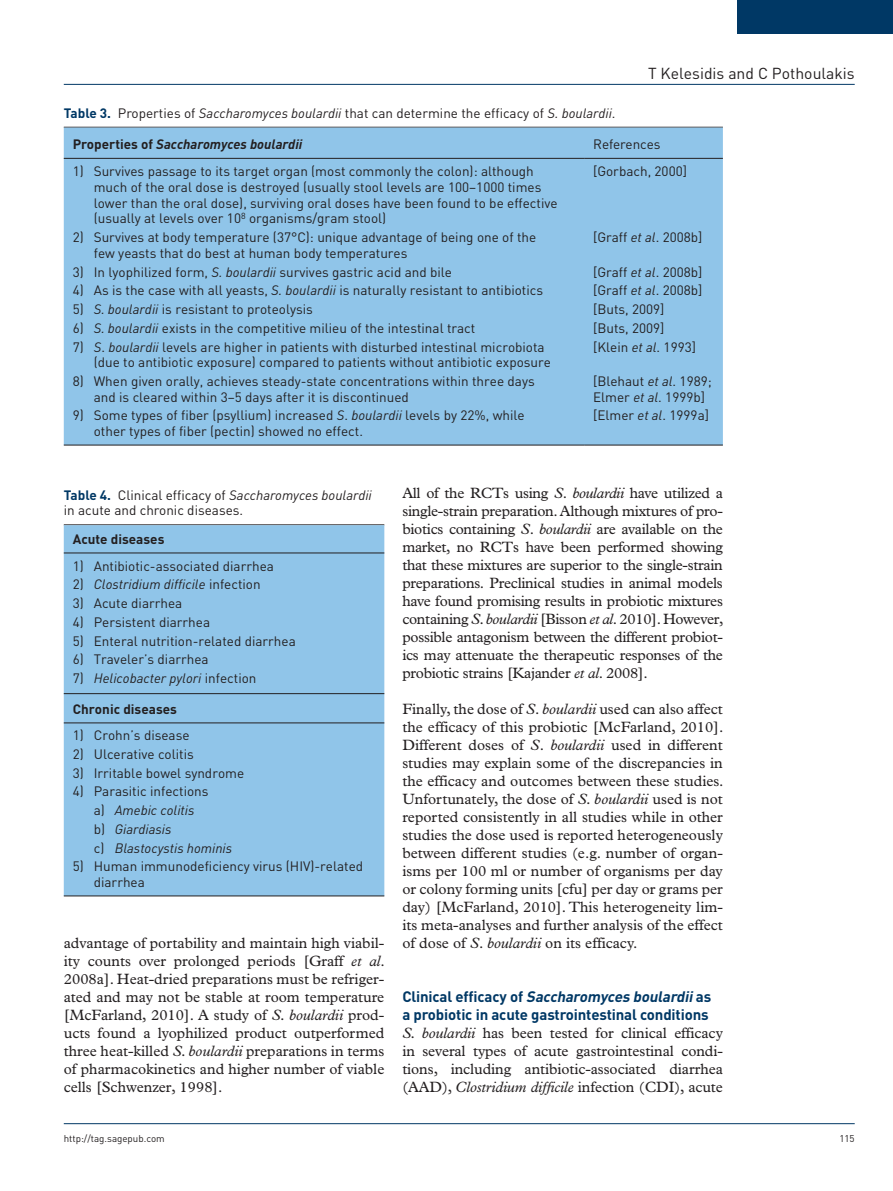
<style>
.page{position:relative;width:893px;height:1191px;background:#fff}
.page>*{position:absolute;margin:0;border:0;box-sizing:border-box;transform-origin:0 0}
.t1{font:15.75px "DIN";color:#231f20}
.Text-Indent{font:15px/18px "Plantin";color:#231f20;text-align:justify}
.Text{font:15px/18px "Plantin";letter-spacing:-.005em;color:#231f20;text-align:justify}
.SEC-A{font:700 15px/18px "DIN";letter-spacing:-.01em;color:#003865}
.TT{font:13.5px/15.8px "DIN";color:#231f20}
.TN{font:13.5px/15.8px "DIN";color:#231f20}
.TT-2{font:italic 13.5px "DIN";color:#231f20}
.CH-FIRST_COL_LEFT{font:italic 700 13.5px "DIN";color:#231f20}
.TT-3{font:700 13.5px "DIN";color:#231f20}
.CH-FIRST_COL_LEFT-2{font:700 13.5px "DIN";color:#231f20}
.CH{font:13.5px "DIN";color:#231f20}
.t2{font:9.75px "DIN";color:#231f20}
.s1{font-weight:700;color:#003865}
.s2{font-style:italic}
.s3{font-style:normal}
</style>
<div class="page">
<hr style="left:64px;top:84px;width:791px;height:1px;background:#003865">
<hr style="left:64px;top:1123px;width:791px;height:1px;background:#003865">
<div style="left:738px;top:0;width:155px;height:34px;background:#003865"></div>
<hr style="left:64px;top:127px;width:659px;height:1px;background:#231f20">
<div style="left:64px;top:128px;width:659px;height:317px;background:#90c5e9"></div>
<hr style="left:64px;top:158px;width:520px;height:1px;background:#231f20">
<hr style="left:584px;top:158px;width:139px;height:1px;background:#231f20">
<hr style="left:64px;top:445px;width:520px;height:1px;background:#231f20">
<hr style="left:584px;top:445px;width:139px;height:1px;background:#231f20">
<hr style="left:64px;top:524px;width:320px;height:1px;background:#231f20">
<div style="left:64px;top:525px;width:320px;height:370px;background:#90c5e9"></div>
<hr style="left:64px;top:552px;width:320px;height:1px;background:#231f20">
<hr style="left:64px;top:895px;width:320px;height:1px;background:#231f20">
<hr style="left:64px;top:693px;width:320px;height:1px;background:#231f20">
<hr style="left:64px;top:722px;width:320px;height:1px;background:#231f20">
<p class="t1" style="left:648px;top:63px;width:208px">T Kelesidis and C Pothoulakis</p>
<p class="TN" style="left:64px;top:105px;width:553px"><span class="s1">Table 3.</span> Properties of <span class="s2">Saccharomyces boulardii</span> that can determine the efficacy of <span class="s2">S. boulardii</span>.</p>
<p class="CH-FIRST_COL_LEFT" style="left:73px;top:136px;width:231px"><span class="s3">Properties of</span> Saccharomyces boulardii</p>
<p class="CH" style="left:593px;top:136px;width:69px">References</p>
<p class="TT" style="left:94px;top:163px;width:465px;text-indent:-21px">1) Survives passage to its target organ (most commonly the colon): although much of the oral dose is destroyed (usually stool levels are 100–1000 times lower than the oral dose), surviving oral doses have been found to be effective (usually at levels over 10<sup>8</sup> organisms/gram stool)</p>
<p class="TT" style="left:593px;top:163px;width:95px">[Gorbach, 2000]</p>
<p class="TT" style="left:94px;top:229px;width:444px;text-indent:-21px">2) Survives at body temperature (37°C): unique advantage of being one of the few yeasts that do best at human body temperatures</p>
<p class="TT" style="left:593px;top:229px;width:111px">[Graff <span class="s2">et al</span>. 2008b]</p>
<p class="TT" style="left:73px;top:263px;width:381px">3) In lyophilized form, <span class="s2">S. boulardii</span> survives gastric acid and bile</p>
<p class="TT" style="left:593px;top:263px;width:111px">[Graff <span class="s2">et al</span>. 2008b]</p>
<p class="TT" style="left:73px;top:282px;width:472px">4) As is the case with all yeasts, <span class="s2">S. boulardii</span> is naturally resistant to antibiotics</p>
<p class="TT" style="left:593px;top:282px;width:111px">[Graff <span class="s2">et al</span>. 2008b]</p>
<p class="TT" style="left:73px;top:301px;width:242px">5) <span class="s2">S. boulardii</span> is resistant to proteolysis</p>
<p class="TT" style="left:593px;top:301px;width:73px">[Buts, 2009]</p>
<p class="TT" style="left:73px;top:320px;width:404px">6) <span class="s2">S. boulardii</span> exists in the competitive milieu of the intestinal tract</p>
<p class="TT" style="left:593px;top:320px;width:73px">[Buts, 2009]</p>
<p class="TT" style="left:94px;top:338px;width:459px;text-indent:-21px">7) <span class="s2">S</span>. <span class="s2">boulardii</span> levels are higher in patients with disturbed intestinal microbiota (due to antibiotic exposure) compared to patients without antibiotic exposure</p>
<p class="TT" style="left:593px;top:338px;width:104px">[Klein <span class="s2">et al</span>. 1993]</p>
<p class="TT" style="left:94px;top:373px;width:442px;text-indent:-21px">8) When given orally, achieves steady-state concentrations within three days and is cleared within 3–5 days after it is discontinued</p>
<p class="TT" style="left:593px;top:373px;width:120px">[Blehaut <span class="s2">et al</span>. 1989;<br>Elmer <span class="s2">et al</span>. 1999b]</p>
<p class="TT" style="left:94px;top:407px;width:432px;text-indent:-21px">9) Some types of fiber (psyllium) increased <span class="s2">S</span>. <span class="s2">boulardii</span> levels by 22%, while other types of fiber (pectin) showed no effect.</p>
<p class="TT" style="left:593px;top:407px;width:117px">[Elmer <span class="s2">et al</span>. 1999a]</p>
<p class="TN" style="left:64px;top:487px;width:310px"><span class="s1">Table 4.</span> Clinical efficacy of <span class="s2">Saccharomyces boulardii </span>in acute and chronic diseases.</p>
<p class="CH-FIRST_COL_LEFT-2" style="left:73px;top:530px;width:93px">Acute diseases</p>
<p class="TT" style="left:73px;top:557px;width:203px">1) Antibiotic-associated diarrhea</p>
<p class="TT-2" style="left:73px;top:576px;width:189px"><span class="s3">2)</span> Clostridium difficile <span class="s3">infection</span></p>
<p class="TT" style="left:73px;top:595px;width:111px">3) Acute diarrhea</p>
<p class="TT" style="left:73px;top:614px;width:139px">4) Persistent diarrhea</p>
<p class="TT" style="left:73px;top:632px;width:225px">5) Enteral nutrition-related diarrhea</p>
<p class="TT" style="left:73px;top:651px;width:137px">6) Traveler’s diarrhea</p>
<p class="TT-2" style="left:73px;top:670px;width:185px"><span class="s3">7)</span> Helicobacter pylori <span class="s3">infection</span></p>
<p class="TT-3" style="left:73px;top:700px;width:106px">Chronic diseases</p>
<p class="TT" style="left:73px;top:727px;width:118px">1) Crohn’s disease</p>
<p class="TT" style="left:73px;top:746px;width:123px">2) Ulcerative colitis</p>
<p class="TT" style="left:73px;top:764px;width:173px">3) Irritable bowel syndrome</p>
<p class="TT" style="left:73px;top:783px;width:137px">4) Parasitic infections</p>
<p class="TT-2" style="left:94px;top:802px;width:102px"><span class="s3">a)</span> Amebic colitis</p>
<p class="TT-2" style="left:94px;top:820px;width:79px"><span class="s3">b)</span> Giardiasis</p>
<p class="TT-2" style="left:94px;top:839px;width:140px"><span class="s3">c)</span> Blastocystis hominis</p>
<p class="TT" style="left:94px;top:858px;width:271px;text-indent:-21px">5) Human immunodeficiency virus (HIV)-related diarrhea</p>
<p class="Text-Indent" style="left:64px;top:934px;width:323px">advantage of portability and maintain high viabil&shy;ity counts over prolonged periods [Graff <span class="s2">et al</span>.<br>2008a]. Heat-dried preparations must be refriger&shy;ated and may not be stable at room temperature [McFarland, 2010]. A study of <span class="s2">S. boulardii</span> prod&shy;ucts found a lyophilized product outperformed three heat-killed <span class="s2">S. boulardii</span> preparations in terms of pharmacokinetics and higher number of viable cells [Schwenzer, 1998].</p>
<p class="Text-Indent" style="left:402px;top:484px;width:323px">All of the RCTs using <span class="s2">S</span>. <span class="s2">boulardii</span> have utilized a single-strain preparation. Although mixtures of pro&shy;biotics containing <span class="s2">S</span>. <span class="s2">boulardii</span> are available on the market, no RCTs have been performed showing that these mixtures are superior to the single-strain preparations. Preclinical studies in animal models have found promising results in probiotic mixtures containing <span class="s2">S. boulardii</span> [Bisson <span class="s2">et al</span>. 2010]. However, possible antagonism between the different probiot&shy;ics may attenuate the therapeutic responses of the probiotic strains [Kajander <span class="s2">et al</span>. 2008].</p>
<p class="Text-Indent" style="left:402px;top:700px;width:323px">Finally, the dose of <span class="s2">S</span>. <span class="s2">boulardii</span> used can also affect the efficacy of this probiotic [McFarland, 2010].<br>Different doses of <span class="s2">S</span>. <span class="s2">boulardii</span> used in different studies may explain some of the discrepancies in the efficacy and outcomes between these studies.<br>Unfortunately, the dose of <span class="s2">S. boulardii</span> used is not reported consistently in all studies while in other studies the dose used is reported heterogeneously between different studies (e.g. number of organ&shy;isms per 100 ml or number of organisms per day or colony forming units [cfu] per day or grams per day) [McFarland, 2010]. This heterogeneity lim&shy;its meta-analyses and further analysis of the effect of dose of <span class="s2">S</span>. <span class="s2">boulardii</span> on its efficacy.</p>
<p class="SEC-A" style="left:402px;top:987px;width:310px">C l i n i ca l e ff i ca cy o f <span class="s2">Saccharomyces boulardii</span>a s a probiotic in acute gastrointestinal conditions</p>
<p class="Text" style="left:402px;top:1024px;width:322px"><span class="s2">S. boulardii</span> has been tested for clinical efficacy in several types of acute gastrointestinal condi&shy;tions, including antibiotic-associated diarrhea (AAD), <span class="s2">Clostridium difficile</span> infection (CDI), acute</p>
<p class="t2" style="left:64px;top:1132px;width:103px">http://tag.sagepub.com</p>
<p class="t2" style="left:839px;top:1132px;width:17px">115</p>
</div>
